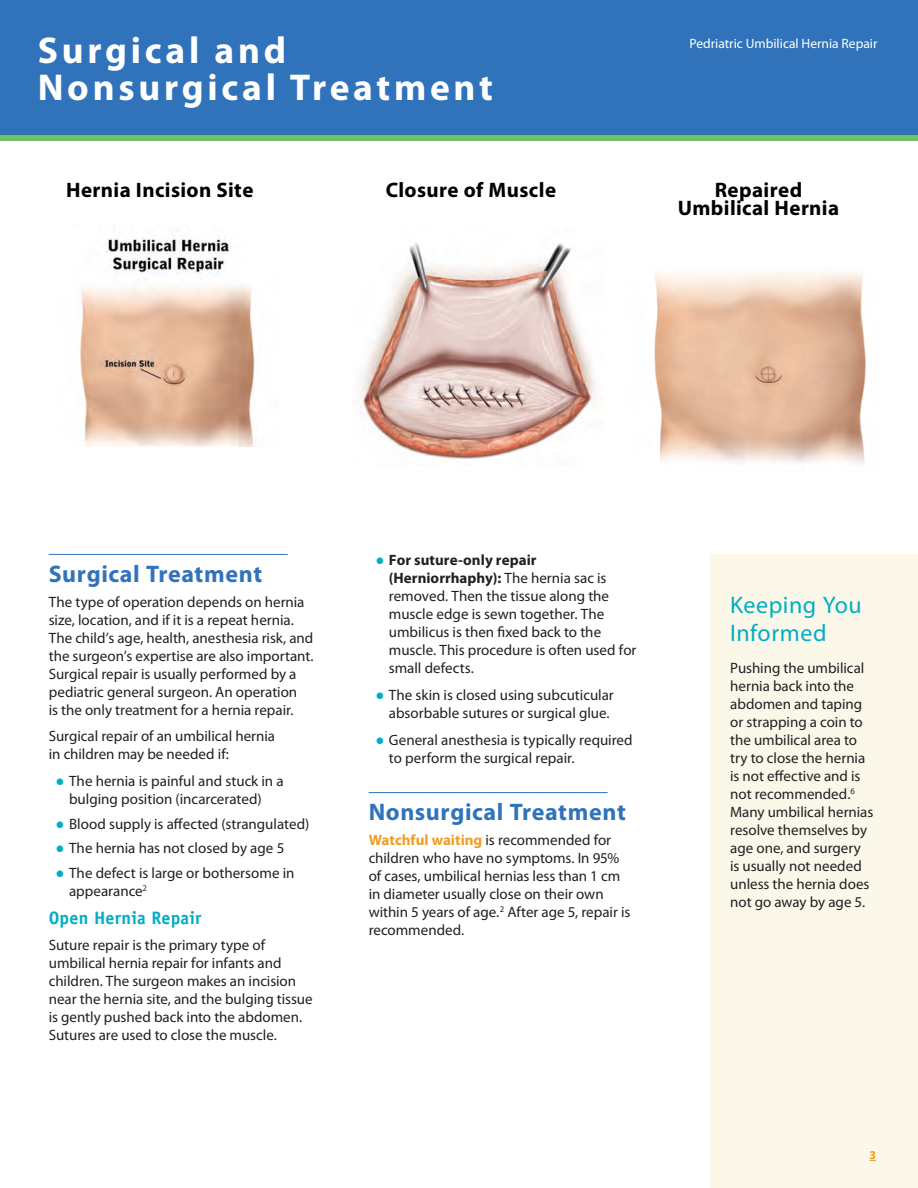
<style>
.page{position:relative;width:918px;height:1188px;background:#fff}
.page>*{position:absolute;margin:0;border:0;box-sizing:border-box;transform-origin:0 0}
.t1{font:700 37.5px/37.5px "Myriad Pro";letter-spacing:.1em;color:#fff}
.t2{font:700 24px "Myriad Pro";letter-spacing:.025em;color:#3073ba}
.t3{font:24px/28.5px "Myriad Pro";letter-spacing:.02em;color:#00aec5}
.t4{font:700 21px/18px "Myriad Pro";letter-spacing:.015em;color:#000;text-align:center}
.t5{font:700 18px "Officina Sans Std";letter-spacing:.01em;color:#00aec5}
.t6{font:15px/18px "Myriad Pro";color:#231f20}
.t7{font:13.5px "Myriad Pro";color:#fff}
.t8{font:700 12px "Myriad Pro";color:#f09d24}
.s1{font-family:"Century Schoolbook";color:#00aec5}
.s2{font-weight:700}
.s3{font-weight:700;color:#f09d24}
</style>
<div class="page">
<hr style="left:369px;top:792px;width:239px;height:1px;background:#3073ba">
<div style="left:0;top:0;width:918px;height:136px;background:#3073ba"></div>
<hr style="left:49px;top:554px;width:239px;height:1px;background:#3073ba">
<img style="left:80px;top:237px;width:175px;height:209px">
<div style="left:710px;top:554px;width:208px;height:634px;background:#fbf8e9"></div>
<img style="left:654px;top:272px;width:212px;height:192px">
<img style="left:357px;top:242px;width:240px;height:217px">
<div style="left:0;top:135px;width:918px;height:6px;background:#71c167"></div>
<p class="t1" style="left:38px;top:30px;width:457px">Surgical and<br>Nonsurgical Treatment</p>
<p class="t7" style="left:690px;top:35px;width:189px">Pedriatric Umbilical Hernia Repair</p>
<p class="t4" style="left:66px;top:180px;width:189px">Hernia Incision Site</p>
<p class="t4" style="left:386px;top:180px;width:172px">Closure of Muscle</p>
<p class="t4" style="left:678px;top:180px;width:163px">Repaired<br>Umbilical Hernia</p>
<p class="t2" style="left:49px;top:558px;width:215px">Surgical Treatment</p>
<p class="t6" style="left:49px;top:592px;width:266px">The type of operation depends on hernia size, location, and if it is a repeat hernia.<br>The child’s age, health, anesthesia risk, and the surgeon’s expertise are also important.<br>Surgical repair is usually performed by a pediatric general surgeon. An operation<br>is the only treatment for a hernia repair.</p>
<p class="t6" style="left:49px;top:727px;width:228px">Surgical repair of an umbilical hernia in children may be needed if:</p>
<p class="t6" style="left:56px;top:772px;width:230px;text-align:center"><span class="s1">●</span> The hernia is painful and stuck in a bulging position (incarcerated)</p>
<p class="t6" style="left:56px;top:814px;width:255px"><span class="s1">●</span> Blood supply is affected (strangulated)</p>
<p class="t6" style="left:56px;top:839px;width:230px"><span class="s1">●</span> The hernia has not closed by age 5</p>
<p class="t6" style="left:69px;top:864px;width:227px;text-indent:-14px"><span class="s1">●</span> The defect is large or bothersome in appearance<sup>2</sup></p>
<p class="t5" style="left:49px;top:906px;width:154px">Open Hernia Repair</p>
<p class="t6" style="left:49px;top:936px;width:265px">Suture repair is the primary type of umbilical hernia repair for infants and children. The surgeon makes an incision near the hernia site, and the bulging tissue is gently pushed back into the abdomen.<br>Sutures are used to close the muscle.</p>
<p class="t6" style="left:389px;top:551px;width:249px;text-indent:-14px"><span class="s1">●</span> <span class="s2">For suture-only repair (Herniorrhaphy):</span> The hernia sac is removed. Then the tissue along the muscle edge is sewn together. The umbilicus is then fixed back to the muscle. This procedure is often used for small defects.</p>
<p class="t6" style="left:375px;top:686px;width:240px;text-align:right"><span class="s1">●</span> The skin is closed using subcuticular absorbable sutures or surgical glue.</p>
<p class="t6" style="left:389px;top:730px;width:245px;text-indent:-14px"><span class="s1">●</span> General anesthesia is typically required to perform the surgical repair.</p>
<p class="t2" style="left:369px;top:796px;width:259px">Nonsurgical Treatment</p>
<p class="t6" style="left:369px;top:830px;width:263px"><span class="s3">Watchful waiting</span> is recommended for children who have no symptoms. In 95% of cases, umbilical hernias less than 1 cm in diameter usually close on their own within 5 years of age.<sup>2</sup> After age 5, repair is recommended.</p>
<p class="t3" style="left:730px;top:590px;width:133px">Keeping You<br>Informed</p>
<p class="t6" style="left:730px;top:658px;width:145px">Pushing the umbilical hernia back into the abdomen and taping or strapping a coin to the umbilical area to try to close the hernia is not effective and is not recommended.<sup>6<br></sup>Many umbilical hernias resolve themselves by age one, and surgery is usually not needed unless the hernia does not go away by age 5.</p>
<p class="t8" style="left:869px;top:1147px;width:8px">3</p>
</div>
